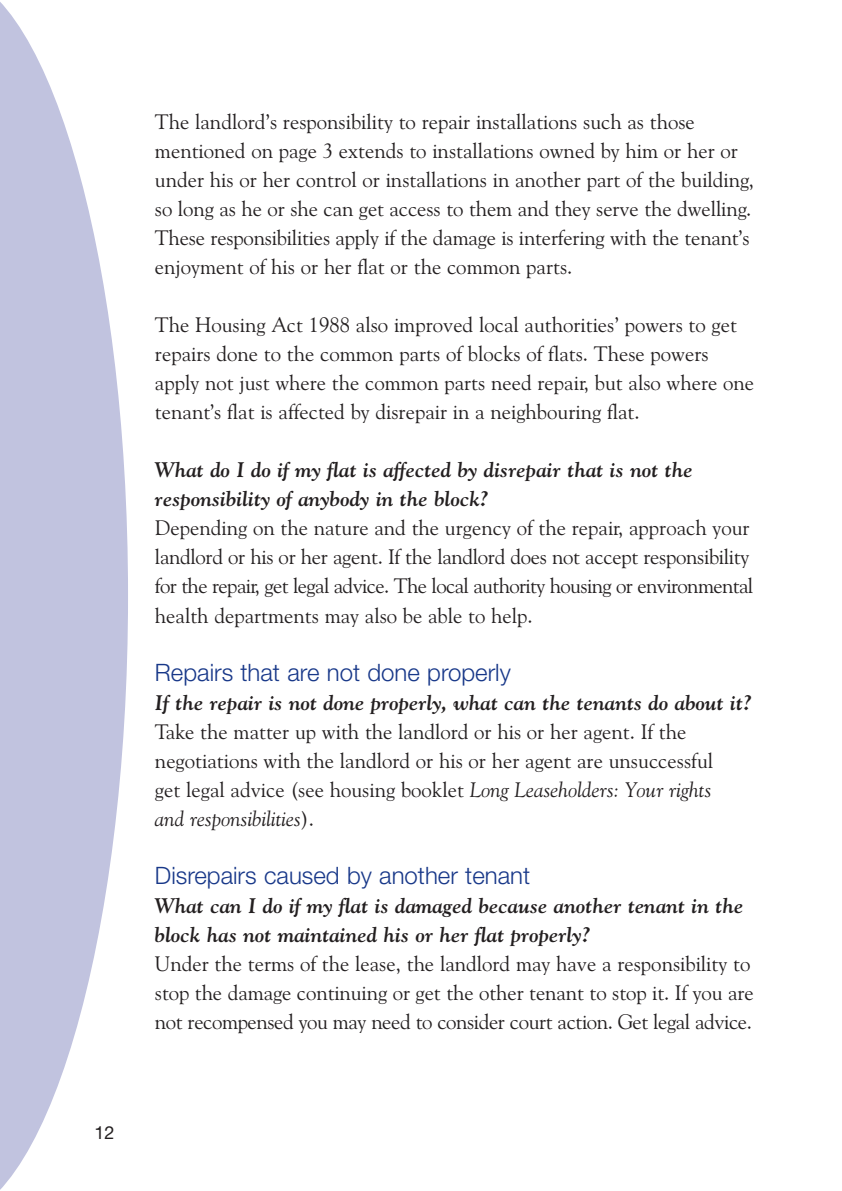
<style>
.page{position:relative;width:842px;height:1191px;background:#fff}
.page>*{position:absolute;margin:0;border:0;box-sizing:border-box;transform-origin:0 0}
.t1{font:300 24px "Helvetica Neue";color:#183889}
.t2{font:21px/29px "Goudy Old Style";color:#231f20}
.t3{font:italic 700 21px/29px "Goudy";color:#231f20}
.t4{font:21px "Goudy Old Style Italic";color:#231f20}
.t5{font:18px "Helvetica Neue";color:#231f20}
.s1{font-family:"Goudy Old Style Italic"}
.s2{font-family:"Goudy Old Style"}
</style>
<div class="page">
<svg style="left:0;top:2px;width:128px;height:1188px;fill:#c1c3df"></svg>
<p class="t5" style="left:95px;top:1126px;width:22px">12</p>
<p class="t2" style="left:155px;top:109px;width:600px">The landlord’s responsibility to repair installations such as those mentioned on page 3 extends to installations owned by him or her or under his or her control or installations in another part of the building, so long as he or she can get access to them and they serve the dwelling.<br>These responsibilities apply if the damage is interfering with the tenant’s enjoyment of his or her flat or the common parts.</p>
<p class="t2" style="left:155px;top:312px;width:601px">The Housing Act 1988 also improved local authorities’ powers to get repairs done to the common parts of blocks of flats. These powers apply not just where the common parts need repair, but also where one tenant’s flat is affected by disrepair in a neighbouring flat.</p>
<p class="t3" style="left:155px;top:457px;width:539px">What do I do if my flat is affected by disrepair that is not the responsibility of anybody in the block?</p>
<p class="t2" style="left:155px;top:515px;width:600px">Depending on the nature and the urgency of the repair, approach your landlord or his or her agent. If the landlord does not accept responsibility for the repair, get legal advice. The local authority housing or environmental health departments may also be able to help.</p>
<p class="t1" style="left:155px;top:663px;width:357px">Repairs that are not done properly</p>
<p class="t3" style="left:155px;top:689px;width:598px">If the repair is not done properly, what can the tenants do about it?</p>
<p class="t2" style="left:155px;top:718px;width:560px">Take the matter up with the landlord or his or her agent. If the negotiations with the landlord or his or her agent are unsuccessful get legal advice (see housing booklet <span class="s1">Long Leaseholders: Your rights</span></p>
<p class="t4" style="left:155px;top:810px;width:161px">and responsibilities<span class="s2">).</span></p>
<p class="t1" style="left:155px;top:866px;width:377px">Disrepairs caused by another tenant</p>
<p class="t3" style="left:155px;top:892px;width:590px">What can I do if my flat is damaged because another tenant in the block has not maintained his or her flat properly?</p>
<p class="t2" style="left:155px;top:950px;width:600px">Under the terms of the lease, the landlord may have a responsibility to stop the damage continuing or get the other tenant to stop it. If you are not recompensed you may need to consider court action. Get legal advice.</p>
</div>
